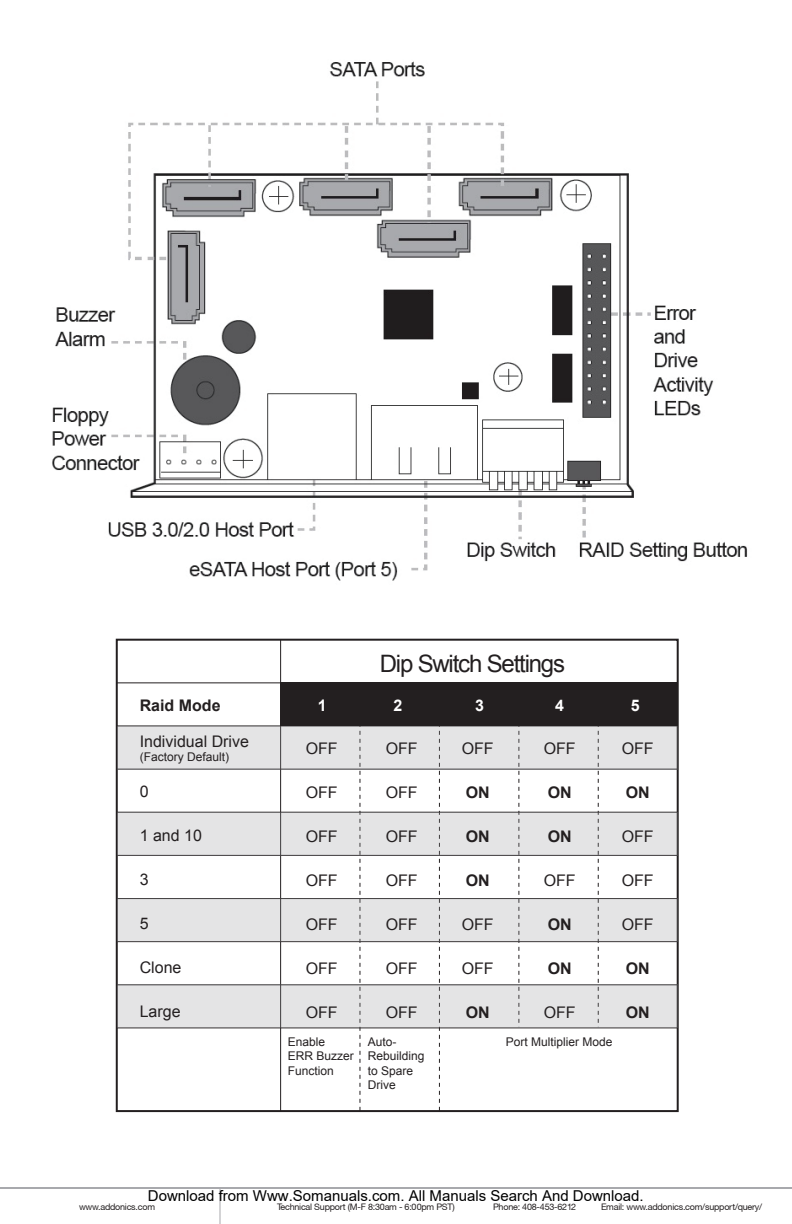
<style>
.page{position:relative;width:792px;height:1224px;background:#fff}
.page>*{position:absolute;margin:0;border:0;box-sizing:border-box;transform-origin:0 0}
.t1{font:24px "Arial";letter-spacing:-.05em;color:#231f20}
.t2{font:16px "Arial";color:#231f20}
.t3{font:700 16px "Arial";color:#231f20}
.t4{font:700 16px "Arial";color:#fff}
.t5{font:15px "Arial";color:#000}
.t6{font:12px/14.4px "Arial";color:#231f20}
.t7{font:9px "Helvetica Neue CE";letter-spacing:-.025em;color:#231f20}
</style>
<div class="page">
<hr style="left:0;top:1187px;width:792px;height:2px;background:#a8a9ad">
<hr style="left:220px;top:1188px;width:1px;height:36px;background:#a8a9ad">
<div style="left:281px;top:683px;width:397px;height:43px;background:#231f20"></div>
<div style="left:116px;top:639px;width:563px;height:473px;border:2px solid #231f20"></div>
<hr style="left:117px;top:1028px;width:561px;height:1px;background:#231f20">
<hr style="left:117px;top:941px;width:561px;height:1px;background:#231f20">
<hr style="left:117px;top:855px;width:561px;height:1px;background:#231f20">
<hr style="left:117px;top:769px;width:561px;height:1px;background:#231f20">
<hr style="left:117px;top:683px;width:561px;height:1px;background:#231f20">
<svg style="left:598px;top:769px;width:1px;height:214px"></svg>
<svg style="left:519px;top:769px;width:1px;height:214px"></svg>
<svg style="left:439px;top:769px;width:1px;height:342px"></svg>
<svg style="left:360px;top:769px;width:1px;height:342px"></svg>
<hr style="left:280px;top:640px;width:1px;height:471px;background:#231f20">
<div style="left:117px;top:726px;width:561px;height:43px;background:#e4e4e5"></div>
<div style="left:117px;top:812px;width:561px;height:43px;background:#e4e4e5"></div>
<div style="left:117px;top:898px;width:561px;height:43px;background:#e4e4e5"></div>
<div style="left:117px;top:984px;width:561px;height:43px;background:#e4e4e5"></div>
<img style="left:52px;top:61px;width:696px;height:520px">
<h1 class="t1" style="left:380px;top:647px;width:187px">Dip Switch Settings</h1>
<h2 class="t3" style="left:140px;top:695px;width:82px">Raid Mode</h2>
<h2 class="t4" style="left:318px;top:695px;width:10px">1</h2>
<h2 class="t4" style="left:393px;top:695px;width:10px">2</h2>
<h2 class="t4" style="left:475px;top:695px;width:10px">3</h2>
<h2 class="t4" style="left:555px;top:695px;width:10px">4</h2>
<h2 class="t4" style="left:631px;top:695px;width:10px">5</h2>
<h2 class="t2" style="left:140px;top:730px;width:111px">Individual Drive</h2>
<h3 class="t6" style="left:140px;top:750px;width:91px">(Factory Default)</h3>
<h2 class="t2" style="left:306px;top:738px;width:33px">OFF</h2>
<h2 class="t2" style="left:306px;top:782px;width:33px">OFF</h2>
<h2 class="t2" style="left:306px;top:826px;width:33px">OFF</h2>
<h2 class="t2" style="left:306px;top:870px;width:33px">OFF</h2>
<h2 class="t2" style="left:306px;top:914px;width:33px">OFF</h2>
<h2 class="t2" style="left:306px;top:958px;width:33px">OFF</h2>
<h2 class="t2" style="left:306px;top:1002px;width:33px">OFF</h2>
<h2 class="t2" style="left:386px;top:738px;width:33px">OFF</h2>
<h2 class="t2" style="left:386px;top:782px;width:33px">OFF</h2>
<h2 class="t2" style="left:386px;top:826px;width:33px">OFF</h2>
<h2 class="t2" style="left:386px;top:870px;width:33px">OFF</h2>
<h2 class="t2" style="left:386px;top:914px;width:33px">OFF</h2>
<h2 class="t2" style="left:386px;top:958px;width:33px">OFF</h2>
<h2 class="t2" style="left:386px;top:1002px;width:33px">OFF</h2>
<h2 class="t2" style="left:462px;top:738px;width:33px">OFF</h2>
<h2 class="t3" style="left:466px;top:782px;width:25px">ON</h2>
<h2 class="t3" style="left:466px;top:826px;width:25px">ON</h2>
<h2 class="t3" style="left:466px;top:870px;width:25px">ON</h2>
<h2 class="t2" style="left:462px;top:914px;width:33px">OFF</h2>
<h2 class="t2" style="left:462px;top:958px;width:33px">OFF</h2>
<h2 class="t3" style="left:466px;top:1002px;width:25px">ON</h2>
<h2 class="t2" style="left:544px;top:738px;width:33px">OFF</h2>
<h2 class="t3" style="left:548px;top:782px;width:25px">ON</h2>
<h2 class="t3" style="left:548px;top:826px;width:25px">ON</h2>
<h2 class="t2" style="left:544px;top:870px;width:33px">OFF</h2>
<h2 class="t3" style="left:548px;top:914px;width:25px">ON</h2>
<h2 class="t3" style="left:548px;top:958px;width:25px">ON</h2>
<h2 class="t2" style="left:544px;top:1002px;width:33px">OFF</h2>
<h2 class="t2" style="left:622px;top:738px;width:33px">OFF</h2>
<h2 class="t3" style="left:626px;top:782px;width:25px">ON</h2>
<h2 class="t2" style="left:622px;top:826px;width:33px">OFF</h2>
<h2 class="t2" style="left:622px;top:870px;width:33px">OFF</h2>
<h2 class="t2" style="left:622px;top:914px;width:33px">OFF</h2>
<h2 class="t3" style="left:626px;top:958px;width:25px">ON</h2>
<h2 class="t3" style="left:626px;top:1002px;width:25px">ON</h2>
<h2 class="t2" style="left:140px;top:780px;width:10px">0</h2>
<h2 class="t2" style="left:140px;top:824px;width:64px">1 and 10</h2>
<h2 class="t2" style="left:140px;top:868px;width:10px">3</h2>
<h2 class="t2" style="left:140px;top:912px;width:10px">5</h2>
<h2 class="t2" style="left:140px;top:956px;width:43px">Clone</h2>
<h2 class="t2" style="left:140px;top:1000px;width:42px">Large</h2>
<h3 class="t6" style="left:288px;top:1035px;width:68px">Enable<br>ERR Buzzer<br>Function</h3>
<h3 class="t6" style="left:368px;top:1035px;width:58px">Auto-<br>Rebuilding to Spare<br>Drive</h3>
<h3 class="t6" style="left:506px;top:1035px;width:108px">Port Multiplier Mode</h3>
<h3 class="t5" style="left:148px;top:1187px;width:497px">Download from Www.Somanuals.com. All Manuals Search And Download.</h3>
<p class="t7" style="left:79px;top:1201px;width:78px">www.addonics.com</p>
<p class="t7" style="left:277px;top:1201px;width:179px">Technical Support (M-F 8:30am - 6:00pm PST)</p>
<p class="t7" style="left:493px;top:1201px;width:85px">Phone: 408-453-6212</p>
<p class="t7" style="left:601px;top:1201px;width:163px">Email: www.addonics.com/support/query/</p>
</div>
